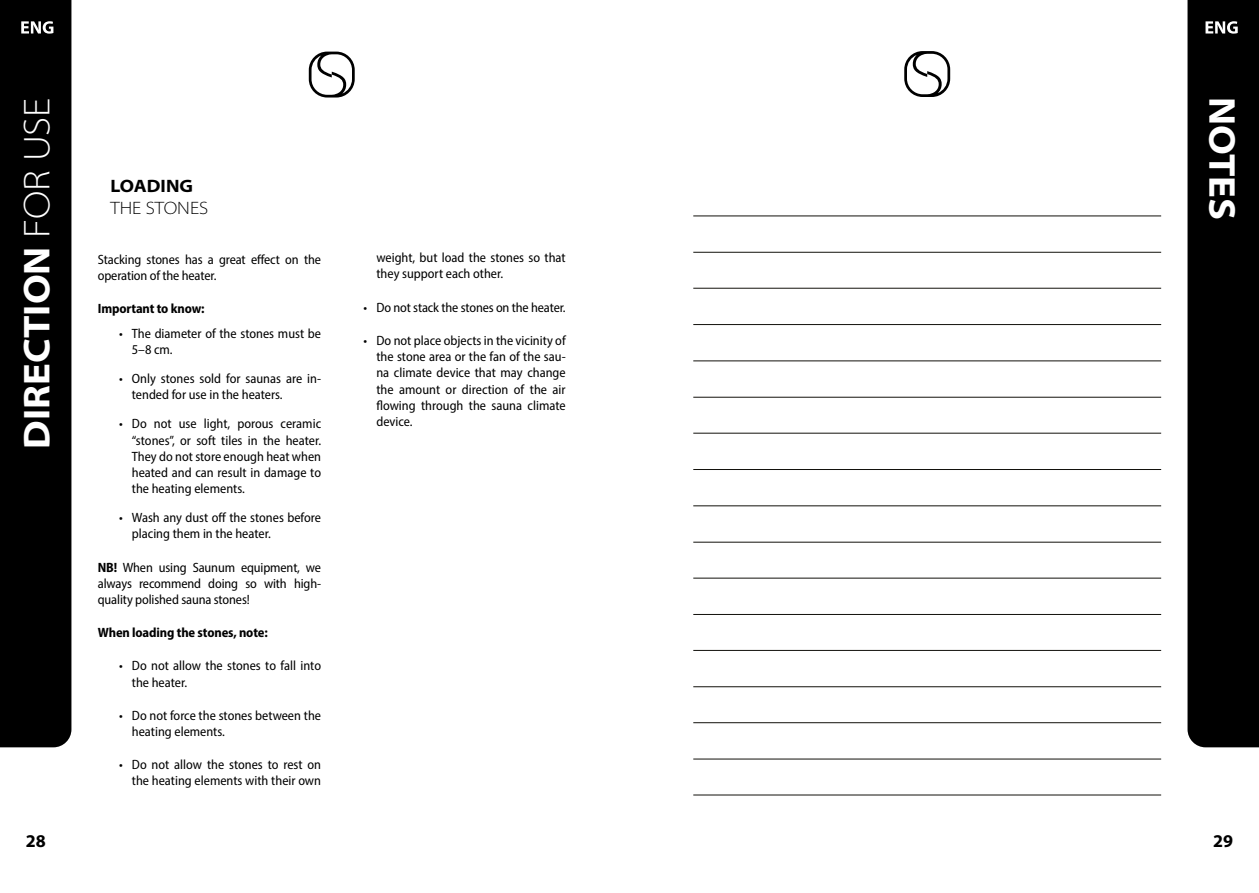
<style>
.page{position:relative;width:1259px;height:893px;background:#fff}
.page>*{position:absolute;margin:0;border:0;box-sizing:border-box;transform-origin:0 0}
.t1{font:700 semi-expanded 37.5px "Myriad Pro";color:#fff}
.t2{font:300 semi-expanded 18px "Myriad Pro";color:#000}
.t3{font:700 semi-expanded 18px "Myriad Pro";color:#000}
.t4{font:700 18px "Myriad Pro";color:#000}
.t5{font:semi-condensed 13.5px/16.2px "Myriad Pro";color:#000}
.t6{font:700 semi-condensed 13.5px "Myriad Pro";letter-spacing:-.01em;color:#000}
.s1{font-weight:300}
.s2{font-weight:700}
</style>
<div class="page">
<div style="left:1187px;top:0;width:72px;height:747px;background:#000"></div>
<div style="left:0;top:0;width:71px;height:747px;background:#000"></div>
<svg style="left:21px;top:21px;width:32px;height:13px"></svg>
<svg style="left:1205px;top:21px;width:32px;height:13px"></svg>
<svg style="left:309px;top:52px;width:46px;height:46px"></svg>
<svg style="left:904px;top:51px;width:46px;height:46px"></svg>
<hr style="left:693px;top:216px;width:468px;height:1px;background:#12110c">
<hr style="left:693px;top:252px;width:468px;height:1px;background:#12110c">
<hr style="left:693px;top:288px;width:468px;height:1px;background:#12110c">
<hr style="left:693px;top:324px;width:468px;height:1px;background:#12110c">
<hr style="left:693px;top:361px;width:468px;height:1px;background:#12110c">
<hr style="left:693px;top:397px;width:468px;height:1px;background:#12110c">
<hr style="left:693px;top:433px;width:468px;height:1px;background:#12110c">
<hr style="left:693px;top:469px;width:468px;height:1px;background:#12110c">
<hr style="left:693px;top:506px;width:468px;height:1px;background:#12110c">
<hr style="left:693px;top:542px;width:468px;height:1px;background:#12110c">
<hr style="left:693px;top:578px;width:468px;height:1px;background:#12110c">
<hr style="left:693px;top:614px;width:468px;height:1px;background:#12110c">
<hr style="left:693px;top:650px;width:468px;height:1px;background:#12110c">
<hr style="left:693px;top:686px;width:468px;height:1px;background:#12110c">
<hr style="left:693px;top:722px;width:468px;height:1px;background:#12110c">
<hr style="left:693px;top:759px;width:468px;height:1px;background:#12110c">
<hr style="left:693px;top:795px;width:468px;height:1px;background:#12110c">
<h1 class="t1" style="left:12px;top:449px;width:353px;rotate:-90deg">DIRECTION <span class="s1">FOR USE</span></h1>
<h1 class="t1" style="left:1247px;top:97px;width:124px;rotate:90deg">NOTES</h1>
<h2 class="t3" style="left:111px;top:174px;width:84px">LOADING</h2>
<h2 class="t2" style="left:111px;top:197px;width:99px">THE STONES</h2>
<p class="t5" style="left:376px;top:249px;width:191px">weight, but load the stones so that they support each other.</p>
<p class="t5" style="left:364px;top:299px;width:204px">• Do not stack the stones on the heater.</p>
<p class="t5" style="left:376px;top:332px;width:191px;text-align:justify;text-indent:-13px">• Do not place objects in the vicinity of the stone area or the fan of the sau&shy;na climate device that may change the amount or direction of the air flowing through the sauna climate device.</p>
<p class="t5" style="left:98px;top:251px;width:225px">Stacking stones has a great effect on the operation of the heater.</p>
<p class="t6" style="left:98px;top:300px;width:108px">Important to know:</p>
<p class="t5" style="left:132px;top:325px;width:191px;text-indent:-13px">• The diameter of the stones must be<br>5–8 cm.</p>
<p class="t5" style="left:132px;top:370px;width:191px;text-indent:-13px">• Only stones sold for saunas are in&shy;tended for use in the heaters.</p>
<p class="t5" style="left:132px;top:416px;width:191px;text-align:justify;text-indent:-13px">• Do not use light, porous ceramic “stones”, or soft tiles in the heater.<br>They do not store enough heat when heated and can result in damage to the heating elements.</p>
<p class="t5" style="left:132px;top:509px;width:191px;text-indent:-13px">• Wash any dust off the stones before placing them in the heater.</p>
<p class="t5" style="left:98px;top:559px;width:225px;text-align:justify"><span class="s2">NB!</span> When using Saunum equipment, we always recommend doing so with high&shy;quality polished sauna stones!</p>
<p class="t6" style="left:98px;top:624px;width:171px">When loading the stones, note:</p>
<p class="t5" style="left:132px;top:658px;width:191px;text-indent:-13px">• Do not allow the stones to fall into the heater.</p>
<p class="t5" style="left:132px;top:707px;width:191px;text-indent:-13px">• Do not force the stones between the heating elements.</p>
<p class="t5" style="left:119px;top:756px;width:203px;text-align:right">• Do not allow the stones to rest on the heating elements with their own</p>
<h2 class="t4" style="left:26px;top:829px;width:21px">28</h2>
<h2 class="t4" style="left:1213px;top:829px;width:21px">29</h2>
</div>
